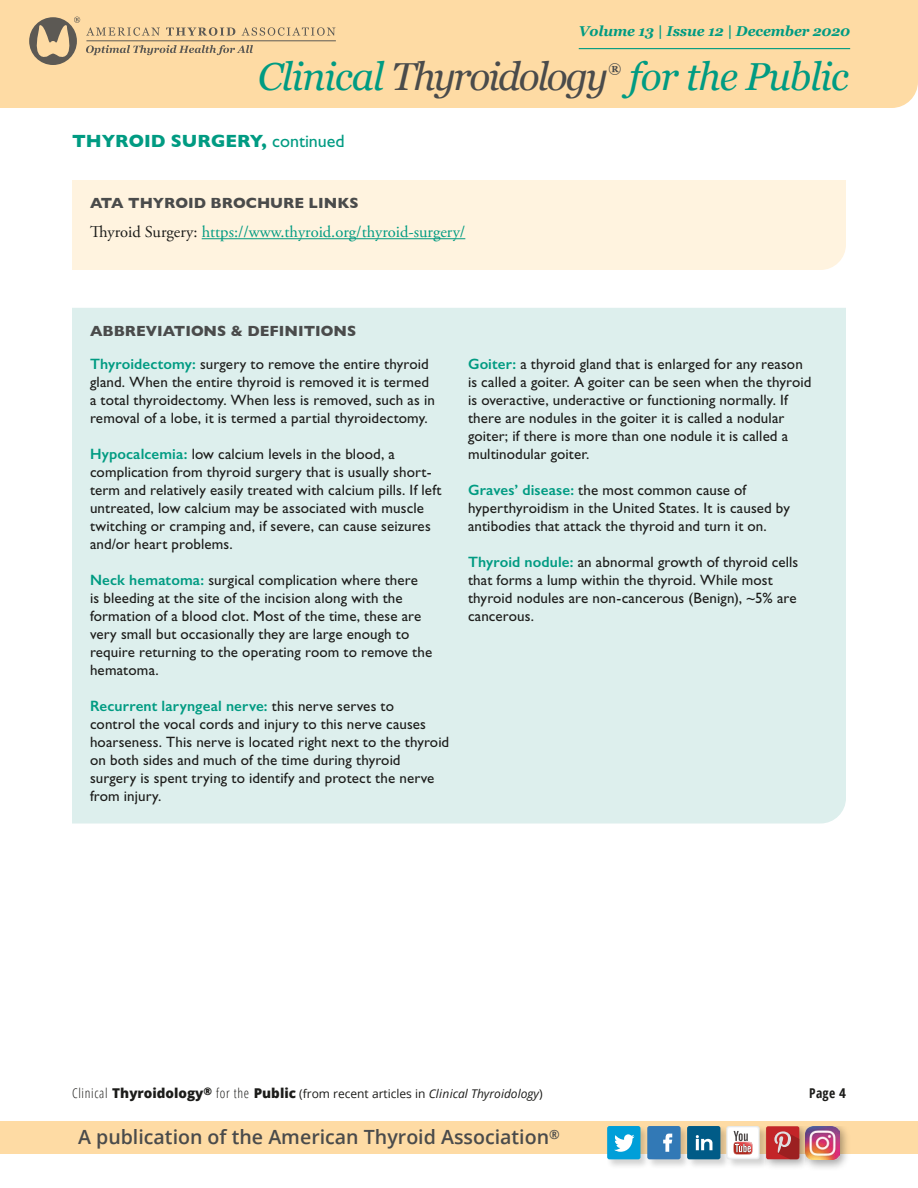
<style>
.page{position:relative;width:918px;height:1188px;background:#fff}
.page>*{position:absolute;margin:0;border:0;box-sizing:border-box;transform-origin:0 0}
.t1{font:italic 39px "Georgia";letter-spacing:-.05em;color:#4a4b4b}
.t2{font:italic 39px "Georgia";letter-spacing:-.025em;color:#009b82}
.t3{font:600 19.65px "Open Sans";color:#4a4b4b}
.t4{font:700 18px "Gill Sans";color:#009b82}
.body_links{font:16.5px "Adobe Garamond Pro";color:#009b82}
.abbreviations_body{font:15px/18px "Gill Sans Std";letter-spacing:.01em;color:#1c1c1a}
.abbreviations_head{font:700 15px "Gill Sans";color:#4a4b4b}
.question_links{font:700 15px "Gill Sans";color:#4a4b4b}
.t5{font:italic 700 14.25px "Georgia";letter-spacing:-.01em;color:#009b82}
.t6{font:700 13.65px "Georgia";color:#4a4b4b}
.t7{font:700 condensed 13.5px "Open Sans";color:#1c1c1a}
.t8{font:12px "Open Sans";color:#1c1c1a}
.s1{color:#009b82}
.s2{font-family:"Gill Sans Std";font-weight:400}
.s3{color:#1c1c1a}
.s4{font-family:"Gill Sans";font-weight:600;color:#009b82}
.s5{font-weight:300;font-stretch:condensed;font-size:13.5px}
.s6{font-weight:800;font-size:13.5px}
.s7{font-style:italic}
.s8{font-style:inherit}
</style>
<div class="page">
<div style="left:0;top:0;width:918px;height:108px;background:#fedba4"></div>
<hr style="left:579px;top:48px;width:271px;height:1px;background:#009b82">
<hr style="left:86px;top:41px;width:250px;height:1px;background:#4a4b4b">
<svg style="left:86px;top:27px;width:74px;height:9px"></svg>
<svg style="left:166px;top:27px;width:69px;height:9px"></svg>
<svg style="left:242px;top:27px;width:93px;height:9px"></svg>
<svg style="left:29px;top:17px;width:51px;height:48px;background:#b4a07f"></svg>
<svg style="left:86px;top:45px;width:167px;height:10px;background:#ceb58c"></svg>
<div style="left:0;top:1121px;width:918px;height:33px;background:#fedba4"></div>
<div style="left:606px;top:1125px;width:164px;height:45px;background:#1c1c1a;opacity:.2"></div>
<div style="left:687px;top:1126px;width:33px;height:33px;background:#005b87;border-radius:2px"></div>
<svg style="left:696px;top:1135px;width:16px;height:15px"></svg>
<div style="left:607px;top:1126px;width:33px;height:33px;background:#009fd9;border-radius:2px"></div>
<svg style="left:614px;top:1134px;width:21px;height:18px"></svg>
<div style="left:647px;top:1126px;width:34px;height:33px;background:#3279b6;border-radius:2px"></div>
<svg style="left:663px;top:1134px;width:10px;height:18px"></svg>
<svg style="left:726px;top:1126px;width:34px;height:33px"></svg>
<svg style="left:727px;top:1127px;width:32px;height:32px"></svg>
<img style="left:809px;top:1126px;width:38px;height:42px">
<img style="left:809px;top:1126px;width:31px;height:34px">
<img style="left:766px;top:1126px;width:43px;height:44px">
<div style="left:766px;top:1126px;width:33px;height:33px;background:#c32528;border-radius:2px"></div>
<svg style="left:774px;top:1131px;width:25px;height:28px"></svg>
<div style="left:72px;top:180px;width:774px;height:90px;background:#fff3df"></div>
<hr style="left:202px;top:238px;width:263px;height:1px;background:#009b82">
<div style="left:72px;top:308px;width:774px;height:516px;background:#ddefed"></div>
<p class="t5" style="left:579px;top:21px;width:273px">Volume 13 | Issue 12 | December 2020</p>
<h1 class="t1" style="left:258px;top:48px;width:352px"><span class="s1">Clinical</span> Thyroidology</h1>
<p class="t6" style="left:609px;top:58px;width:14px">®</p>
<h1 class="t2" style="left:629px;top:48px;width:221px">for the Public</h1>
<p class="t4" style="left:72px;top:127px;width:274px">THYROID SURGERY, <span class="s2">continued</span></p>
<p class="question_links" style="left:90px;top:191px;width:270px">ATA THYROID BROCHURE LINKS</p>
<p class="body_links" style="left:90px;top:222px;width:377px"><span class="s3">Thyroid Surgery:</span> https://www.thyroid.org/thyroid-surgery/</p>
<p class="abbreviations_head" style="left:90px;top:319px;width:268px">ABBREVIATIONS &amp; DEFINITIONS</p>
<p class="abbreviations_body" style="left:90px;top:355px;width:347px"><span class="s4">Thyroidectomy:</span> surgery to remove the entire thyroid gland. When the entire thyroid is removed it is termed a total thyroidectomy. When less is removed, such as in removal of a lobe, it is termed a partial thyroidectomy.</p>
<p class="abbreviations_body" style="left:90px;top:445px;width:353px"><span class="s4">Hypocalcemia:</span> low calcium levels in the blood, a complication from thyroid surgery that is usually short&shy;term and relatively easily treated with calcium pills. If left untreated, low calcium may be associated with muscle twitching or cramping and, if severe, can cause seizures and/or heart problems.</p>
<p class="abbreviations_body" style="left:90px;top:571px;width:344px"><span class="s4">Neck hematoma:</span> surgical complication where there<br>is bleeding at the site of the incision along with the formation of a blood clot. Most of the time, these are very small but occasionally they are large enough to require returning to the operating room to remove the hematoma.</p>
<p class="abbreviations_body" style="left:90px;top:697px;width:361px"><span class="s4">Recurrent laryngeal nerve:</span> this nerve serves to<br>control the vocal cords and injury to this nerve causes hoarseness. This nerve is located right next to the thyroid on both sides and much of the time during thyroid surgery is spent trying to identify and protect the nerve from injury.</p>
<p class="abbreviations_body" style="left:468px;top:355px;width:345px"><span class="s4">Goiter:</span> a thyroid gland that is enlarged for any reason is called a goiter. A goiter can be seen when the thyroid is overactive, underactive or functioning normally. If there are nodules in the goiter it is called a nodular goiter; if there is more than one nodule it is called a multinodular goiter.</p>
<p class="abbreviations_body" style="left:468px;top:481px;width:323px"><span class="s4">Graves’ disease:</span> the most common cause of hyperthyroidism in the United States. It is caused by antibodies that attack the thyroid and turn it on.</p>
<p class="abbreviations_body" style="left:468px;top:553px;width:332px"><span class="s4">Thyroid nodule:</span> an abnormal growth of thyroid cells that forms a lump within the thyroid. While most thyroid nodules are non-cancerous (Benign), ~5% are cancerous.</p>
<p class="t8" style="left:72px;top:1086px;width:472px"><span class="s5">Clinical</span> <span class="s6">Thyroidology</span><sup>®</sup> <span class="s5">for the</span> <span class="s6">Public</span> (from recent articles in <span class="s7">Clinical Thyroidology</span>)</p>
<p class="t7" style="left:809px;top:1084px;width:38px">Page <span class="s8">4</span></p>
<h2 class="t3" style="left:78px;top:1123px;width:483px">A publication of the American Thyroid Association<sup>®</sup></h2>
</div>
